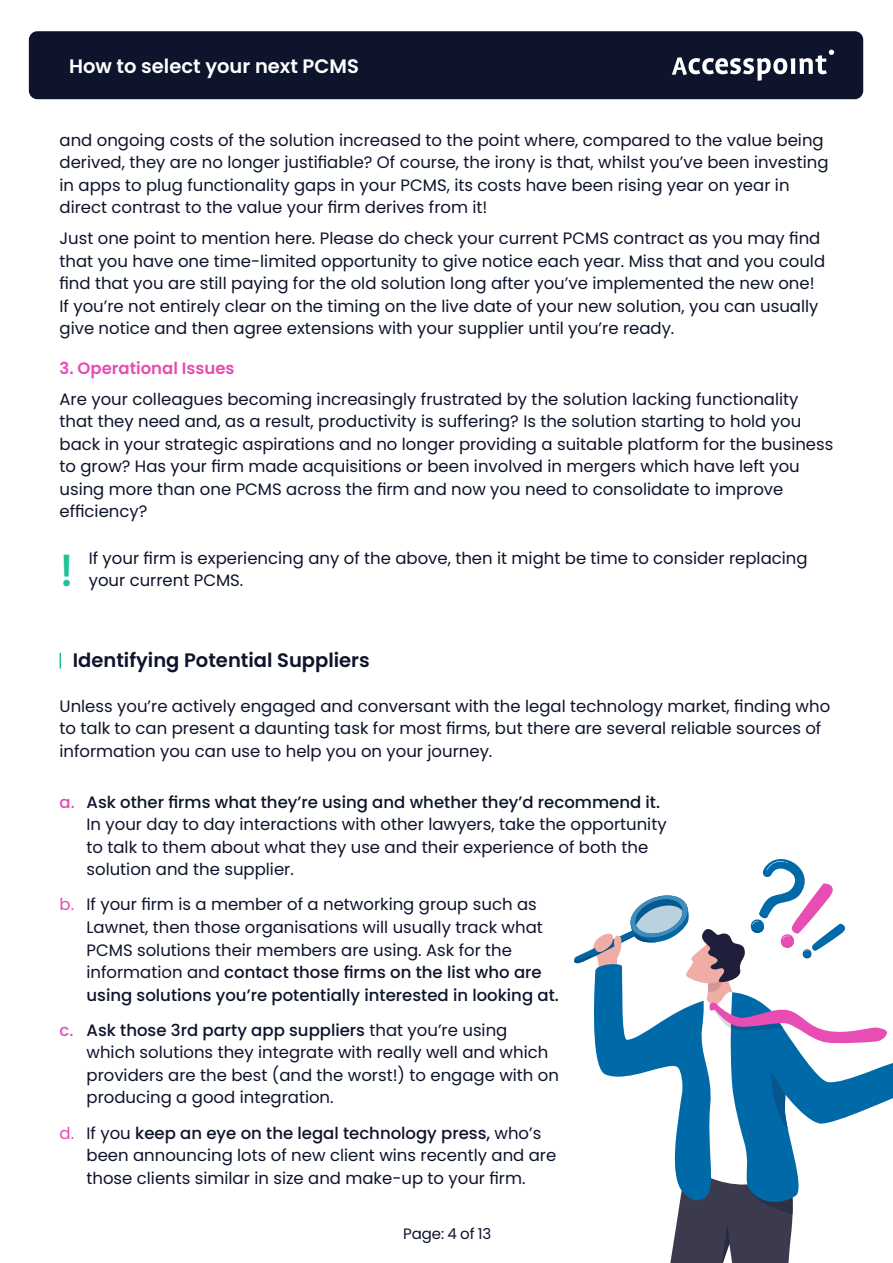
<style>
.page{position:relative;width:893px;height:1263px;background:#fff}
.page>*{position:absolute;margin:0;border:0;box-sizing:border-box;transform-origin:0 0}
.t1{font:500 45px "Poppins";color:#22c09b}
.t2{font:600 19.5px "Poppins";color:#0d142b}
.t3{font:600 19.5px "Poppins";color:#fff}
.t4{font:16.5px/22.5px "Poppins";color:#0d142b}
.t5{font:600 16.5px "Poppins";color:#e84cb3}
.t6{font:15px "Poppins";color:#0d142b}
.s1{font-weight:500;color:#e84cb3}
.s2{font-weight:500}
.s3{color:#e84cb3}
</style>
<div class="page">
<div style="left:29px;top:31px;width:834px;height:68px;background:#0d142b;border-radius:9px"></div>
<svg style="left:672px;top:50px;width:162px;height:31px"></svg>
<svg style="left:60px;top:653px;width:1px;height:15px"></svg>
<svg style="left:574px;top:859px;width:319px;height:404px"></svg>
<p class="t3" style="left:69px;top:55px;width:291px">How to select your next PCMS</p>
<p class="t4" style="left:60px;top:129px;width:770px">and ongoing costs of the solution increased to the point where, compared to the value being derived, they are no longer justifiable? Of course, the irony is that, whilst you’ve been investing in apps to plug functionality gaps in your PCMS, its costs have been rising year on year in direct contrast to the value your firm derives from it!</p>
<p class="t4" style="left:60px;top:227px;width:767px">Just one point to mention here. Please do check your current PCMS contract as you may find that you have one time-limited opportunity to give notice each year. Miss that and you could find that you are still paying for the old solution long after you’ve implemented the new one!<br>If you’re not entirely clear on the timing on the live date of your new solution, you can usually give notice and then agree extensions with your supplier until you’re ready.</p>
<p class="t5" style="left:60px;top:358px;width:177px">3. Operational Issues</p>
<p class="t4" style="left:60px;top:388px;width:775px">Are your colleagues becoming increasingly frustrated by the solution lacking functionality that they need and, as a result, productivity is suffering? Is the solution starting to hold you back in your strategic aspirations and no longer providing a suitable platform for the business to grow? Has your firm made acquisitions or been involved in mergers which have left you using more than one PCMS across the firm and now you need to consolidate to improve efficiency?</p>
<p class="t4" style="left:89px;top:547px;width:720px">If your firm is experiencing any of the above, then it might be time to consider replacing</p>
<h1 class="t1" style="left:60px;top:544px;width:16px">!</h1>
<p class="t4" style="left:89px;top:569px;width:156px">your current PCMS.</p>
<p class="t2" style="left:73px;top:649px;width:298px">Identifying Potential Suppliers</p>
<p class="t4" style="left:60px;top:695px;width:772px">Unless you’re actively engaged and conversant with the legal technology market, finding who to talk to can present a daunting task for most firms, but there are several reliable sources of information you can use to help you on your journey.</p>
<p class="t4" style="left:87px;top:791px;width:582px;text-indent:-27px"><span class="s1">a.</span> <span class="s2">Ask other firms what they’re using and whether they’d recommend it.<br></span>In your day to day interactions with other lawyers, take the opportunity to talk to them about what they use and their experience of both the solution and the supplier.</p>
<p class="t4" style="left:87px;top:893px;width:474px;text-indent:-27px"><span class="s3">b.</span> If your firm is a member of a networking group such as Lawnet, then those organisations will usually track what PCMS solutions their members are using. Ask for the information and <span class="s2">contact those firms on the list who are using solutions you’re potentially interested in looking at.</span></p>
<p class="t4" style="left:87px;top:1019px;width:474px;text-indent:-27px"><span class="s1">c.</span> <span class="s2">Ask those 3rd party app suppliers</span> that you’re using which solutions they integrate with really well and which providers are the best (and the worst!) to engage with on producing a good integration.</p>
<p class="t4" style="left:87px;top:1121px;width:471px;text-indent:-27px"><span class="s3">d.</span> If you <span class="s2">keep an eye on the legal technology press,</span> who’s been announcing lots of new client wins recently and are those clients similar in size and make-up to your firm.</p>
<p class="t6" style="left:403px;top:1225px;width:90px">Page: 4 of 13</p>
</div>
